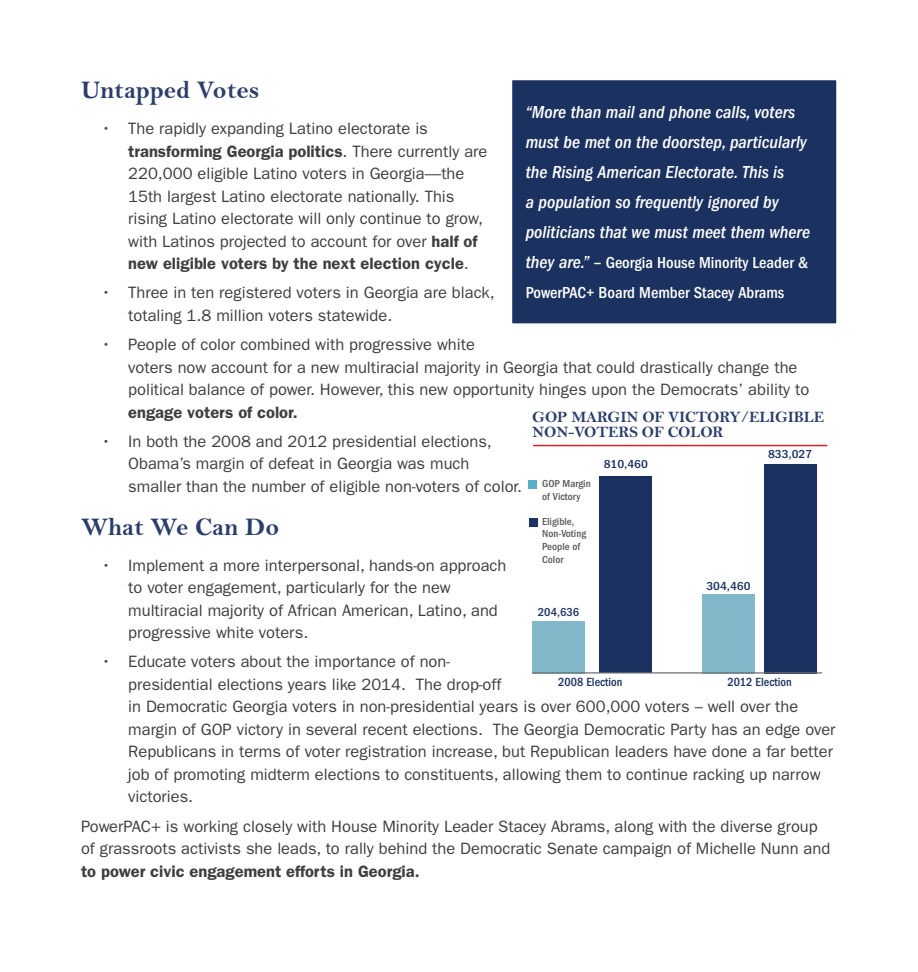
<style>
.page{position:relative;width:918px;height:972px;background:#fff}
.page>*{position:absolute;margin:0;border:0;box-sizing:border-box;transform-origin:0 0}
.t1{font:25.5px "Bell MT Bold";color:#2b3e6a}
.t2{font:italic 500 condensed 18px/30px "ITC Franklin Gothic Std";color:#fff}
.t3{font:16.5px/22.5px "ITC Franklin Gothic Std";color:#3e3e3f}
.t4{font:500 condensed 16.5px/30px "ITC Franklin Gothic Std";color:#fff}
.t5{font:15.9px "Bell MT Bold";letter-spacing:-.01em;color:#2b3e6a}
.t6{font:500 condensed 12.3px "ITC Franklin Gothic Std";color:#1b3260}
.t7{font:500 condensed 12px "ITC Franklin Gothic Std";color:#1b3260;scale:1.12 1}
.t8{font:500 condensed 12px "ITC Franklin Gothic Std";color:#1b3260;scale:1.04 1}
.t9{font:500 condensed 10.5px/12.6px "ITC Franklin Gothic Std";color:#57585a;scale:1.04 1}
.s1{font-weight:600}
.s2{font-style:italic;font-size:18px}
</style>
<div class="page">
<div style="left:529px;top:518px;width:9px;height:9px;background:#1b3260"></div>
<div style="left:528px;top:481px;width:9px;height:8px;background:#57aec6"></div>
<div style="left:505px;top:73px;width:339px;height:258px;background:#1b3260"></div>
<div style="left:497px;top:65px;width:354px;height:273px;border:15px solid #fff"></div>
<div style="left:532px;top:621px;width:53px;height:53px;background:#83b8ca"></div>
<div style="left:600px;top:477px;width:52px;height:196px;background:#1b3260"></div>
<div style="left:702px;top:594px;width:53px;height:80px;background:#83b8ca"></div>
<div style="left:764px;top:464px;width:52px;height:210px;background:#1b3260"></div>
<hr style="left:532px;top:672px;width:290px;height:2px;background:#6c6d70">
<hr style="left:533px;top:445px;width:294px;height:1px;background:#d1232a">
<p class="t1" style="left:81px;top:75px;width:180px">Untapped Votes</p>
<p class="t3" style="left:128px;top:117px;width:361px;text-indent:-27px">• The rapidly expanding Latino electorate is <span class="s1">transforming Georgia politics</span>. There currently are 220,000 eligible Latino voters in Georgia—the 15th largest Latino electorate nationally. This rising Latino electorate will only continue to grow, with Latinos projected to account for over <span class="s1">half of new eligible voters by the next election cycle</span>.</p>
<p class="t3" style="left:128px;top:282px;width:368px;text-indent:-27px">• Three in ten registered voters in Georgia are black, totaling 1.8 million voters statewide.</p>
<p class="t3" style="left:128px;top:333px;width:683px;text-indent:-27px">• People of color combined with progressive white<br>voters now account for a new multiracial majority in Georgia that could drastically change the political balance of power. However, this new opportunity hinges upon the Democrats’ ability to <span class="s1">engage voters of color.</span></p>
<p class="t3" style="left:128px;top:430px;width:395px;text-indent:-27px">• In both the 2008 and 2012 presidential elections,<br>Obama’s margin of defeat in Georgia was much smaller than the number of eligible non-voters of color.</p>
<p class="t1" style="left:81px;top:511px;width:200px">What We Can Do</p>
<p class="t3" style="left:128px;top:554px;width:380px;text-indent:-27px">• Implement a more interpersonal, hands-on approach to voter engagement, particularly for the new multiracial majority of African American, Latino, and progressive white voters.</p>
<p class="t3" style="left:128px;top:651px;width:709px;text-indent:-27px">• Educate voters about the importance of non-<br>presidential elections years like 2014. The drop-off<br>in Democratic Georgia voters in non-presidential years is over 600,000 voters – well over the margin of GOP victory in several recent elections. The Georgia Democratic Party has an edge over Republicans in terms of voter registration increase, but Republican leaders have done a far better job of promoting midterm elections to constituents, allowing them to continue racking up narrow victories.</p>
<p class="t3" style="left:81px;top:815px;width:751px">PowerPAC+ is working closely with House Minority Leader Stacey Abrams, along with the diverse group of grassroots activists she leads, to rally behind the Democratic Senate campaign of Michelle Nunn and <span class="s1">to power civic engagement efforts in Georgia.</span></p>
<p class="t2" style="left:526px;top:97px;width:286px">“More than mail and phone calls, voters must be met on the doorstep, particularly the Rising American Electorate. This is<br>a population so frequently ignored by politicians that we must meet them where</p>
<p class="t4" style="left:526px;top:248px;width:284px"><span class="s2">they are.” –</span> Georgia House Minority Leader &amp;<br>PowerPAC+ Board Member Stacey Abrams</p>
<p class="t5" style="left:532px;top:408px;width:293px">GOP MARGIN OF VICTORY/ELIGIBLE</p>
<p class="t5" style="left:532px;top:422px;width:193px">NON-VOTERS OF COLOR</p>
<p class="t7" style="left:768px;top:448px;width:41px">833,027</p>
<p class="t7" style="left:604px;top:458px;width:41px">810,460</p>
<p class="t9" style="left:542px;top:477px;width:48px">GOP Margin of Victory</p>
<p class="t9" style="left:542px;top:515px;width:44px">Eligible,<br>Non-Voting<br>People of<br>Color</p>
<p class="t7" style="left:706px;top:580px;width:41px">304,460</p>
<p class="t8" style="left:538px;top:605px;width:41px">204,636</p>
<p class="t6" style="left:558px;top:675px;width:66px">2008 Election</p>
<p class="t6" style="left:727px;top:675px;width:66px">2012 Election</p>
</div>
